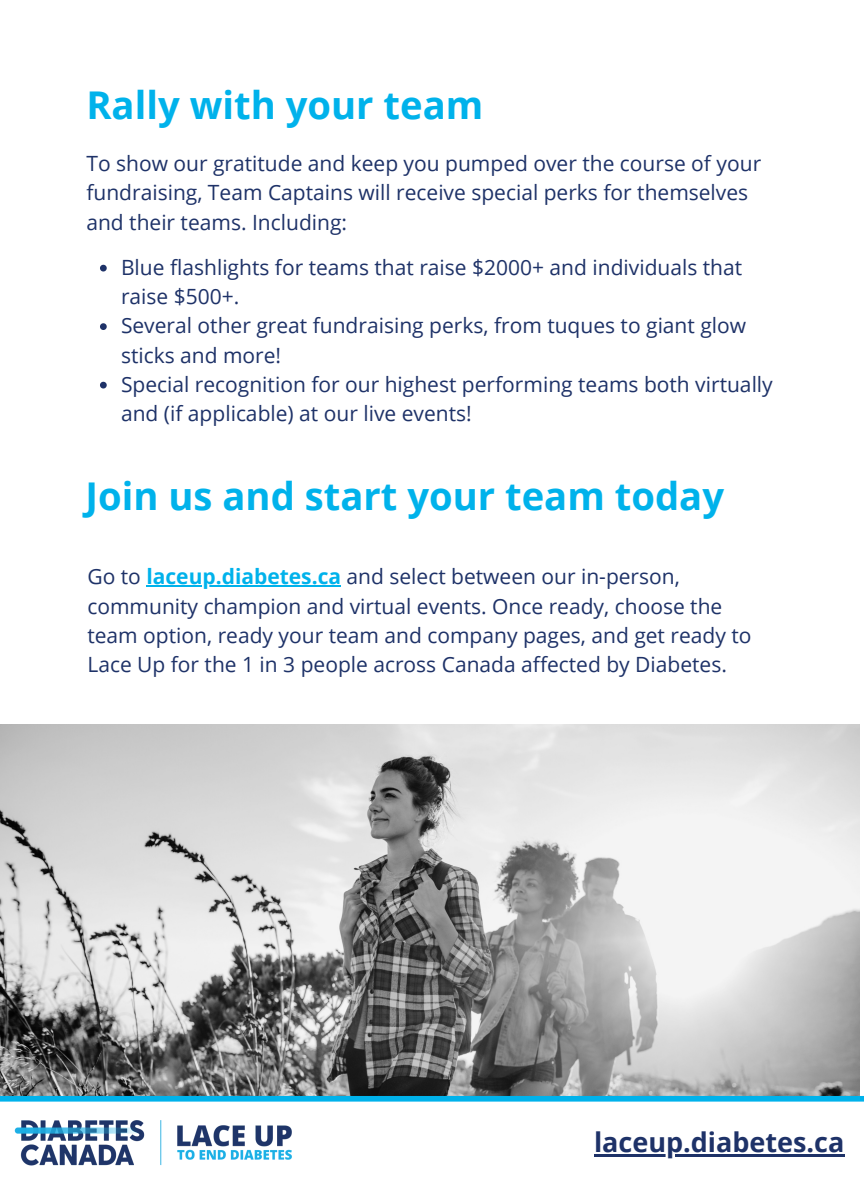
<style>
.page{position:relative;width:864px;height:1188px;background:#fff}
.page>*{position:absolute;margin:0;border:0;box-sizing:border-box;transform-origin:0 0}
.t1{font:700 38.25px "Open Sans";color:#00b2eb}
.t2{font:700 27px "Open Sans";color:#1e3268}
.t3{font:21px/29.2px "Open Sans";color:#1e3268}
.s1{font-weight:700;color:#00b2eb}
</style>
<div class="page">
<img style="left:0;top:724px;width:860px;height:372px">
<div style="left:0;top:1096px;width:864px;height:6px;background:#00b2eb"></div>
<img style="left:14px;top:1120px;width:278px;height:46px">
<svg style="left:100px;top:265px;width:7px;height:7px"></svg>
<svg style="left:100px;top:323px;width:7px;height:7px"></svg>
<svg style="left:100px;top:382px;width:7px;height:7px"></svg>
<hr style="left:594px;top:1155px;width:251px;height:2px;background:#1e3268">
<hr style="left:146px;top:585px;width:195px;height:2px;background:#00b2eb">
<p class="t1" style="left:86px;top:78px;width:398px">Rally with your team</p>
<p class="t3" style="left:86px;top:148px;width:676px">To show our gratitude and keep you pumped over the course of your fundraising, Team Captains will receive special perks for themselves and their teams. Including:</p>
<p class="t3" style="left:121px;top:252px;width:623px">Blue flashlights for teams that raise $2000+ and individuals that raise $500+.</p>
<p class="t3" style="left:121px;top:311px;width:627px">Several other great fundraising perks, from tuques to giant glow sticks and more!</p>
<h1 class="t3" style="left:121px;top:369px;width:653px">Special recognition for our highest performing teams both virtually and (if applicable) at our live events!</h1>
<p class="t1" style="left:85px;top:469px;width:640px">Join us and start your team today</p>
<h2 class="t3" style="left:87px;top:561px;width:666px">Go to <span class="s1">laceup.diabetes.ca</span> and select between our in-person, community champion and virtual events. Once ready, choose the team option, ready your team and company pages, and get ready to Lace Up for the 1 in 3 people across Canada affected by Diabetes.</h2>
<p class="t2" style="left:594px;top:1123px;width:252px">laceup.diabetes.ca</p>
</div>
